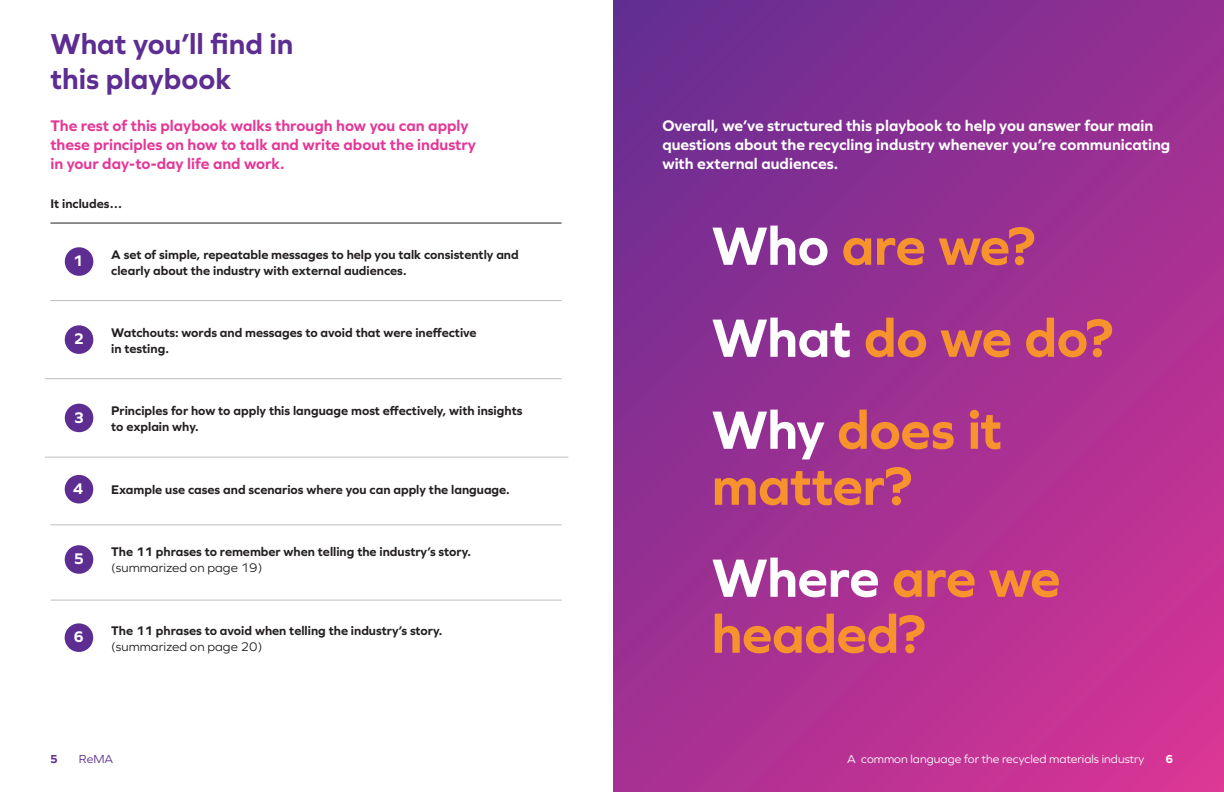
<style>
.page{position:relative;width:1224px;height:792px;background:#fff}
.page>*{position:absolute;margin:0;border:0;box-sizing:border-box;transform-origin:0 0}
.t1{font:700 56px/56px "Graphie";letter-spacing:-.01em;color:#f7932c}
.t2{font:700 30px/35px "Graphie";color:#5d2d91}
.t3{font:700 16px/19px "Graphie";color:#fff}
.t4{font:700 16px/19px "Graphie";color:#e43796}
.t5{font:700 13px/16px "Graphie";color:#231f20}
.t6{font:12px "Graphie";color:#fff}
.t7{font:12px "Graphie";color:#5d2d91}
.t8{font:700 12px "Graphie";color:#5d2d91}
.t9{font:700 12px "Graphie";color:#fff}
.s1{font-weight:400}
.s2{color:#fff}
</style>
<div class="page">
<svg style="left:613px;top:0;width:611px;height:792px;background:#9d3092"></svg>
<div style="left:65px;top:247px;width:28px;height:29px;background:#5d2d91;border-radius:50%"></div>
<div style="left:65px;top:325px;width:28px;height:29px;background:#5d2d91;border-radius:50%"></div>
<div style="left:65px;top:404px;width:28px;height:28px;background:#5d2d91;border-radius:50%"></div>
<div style="left:65px;top:475px;width:28px;height:28px;background:#5d2d91;border-radius:50%"></div>
<div style="left:65px;top:545px;width:28px;height:29px;background:#5d2d91;border-radius:50%"></div>
<div style="left:65px;top:623px;width:28px;height:29px;background:#5d2d91;border-radius:50%"></div>
<hr style="left:50px;top:223px;width:512px;height:1px;background:#231f20">
<hr style="left:50px;top:300px;width:512px;height:1px;background:#bcbdc0">
<hr style="left:45px;top:378px;width:517px;height:1px;background:#bcbdc0">
<hr style="left:45px;top:457px;width:523px;height:1px;background:#bcbdc0">
<hr style="left:50px;top:525px;width:512px;height:1px;background:#bcbdc0">
<hr style="left:50px;top:600px;width:512px;height:1px;background:#bcbdc0">
<p class="t2" style="left:50px;top:26px;width:245px">What you’ll find in this playbook</p>
<p class="t4" style="left:50px;top:116px;width:427px">The rest of this playbook walks through how you can apply these principles on how to talk and write about the industry in your day-to-day life and work.</p>
<p class="t5" style="left:50px;top:196px;width:74px">It includes…</p>
<p class="t3" style="left:73px;top:251px;width:12px">1</p>
<p class="t3" style="left:74px;top:329px;width:12px">2</p>
<p class="t3" style="left:74px;top:407px;width:12px">3</p>
<p class="t3" style="left:73px;top:479px;width:12px">4</p>
<p class="t3" style="left:74px;top:549px;width:12px">5</p>
<p class="t3" style="left:73px;top:627px;width:12px">6</p>
<p class="t5" style="left:111px;top:246px;width:409px">A set of simple, repeatable messages to help you talk consistently and clearly about the industry with external audiences.</p>
<p class="t5" style="left:111px;top:324px;width:367px">Watchouts: words and messages to avoid that were ineffective in testing.</p>
<p class="t5" style="left:111px;top:403px;width:413px">Principles for how to apply this language most effectively, with insights to explain why.</p>
<p class="t5" style="left:111px;top:481px;width:400px">Example use cases and scenarios where you can apply the language.</p>
<p class="t5" style="left:111px;top:544px;width:361px">The 11 phrases to remember when telling the industry’s story. <span class="s1">(summarized on page 19)</span></p>
<p class="t5" style="left:111px;top:622px;width:333px">The 11 phrases to avoid when telling the industry’s story. <span class="s1">(summarized on page 20)</span></p>
<p class="t3" style="left:662px;top:116px;width:509px">Overall, we’ve structured this playbook to help you answer four main questions about the recycling industry whenever you’re communicating with external audiences.</p>
<p class="t1" style="left:712px;top:217px;width:326px"><span class="s2">Who</span> are we?</p>
<p class="t1" style="left:712px;top:309px;width:404px"><span class="s2">What</span> do we do?</p>
<p class="t1" style="left:712px;top:401px;width:292px"><span class="s2">Why</span> does it matter?</p>
<p class="t1" style="left:712px;top:549px;width:351px"><span class="s2">Where</span> are we headed?</p>
<p class="t8" style="left:50px;top:752px;width:9px">5</p>
<p class="t7" style="left:79px;top:752px;width:36px">ReMA</p>
<p class="t6" style="left:847px;top:752px;width:299px">A common language for the recycled materials industry</p>
<p class="t9" style="left:1166px;top:752px;width:9px">6</p>
</div>
